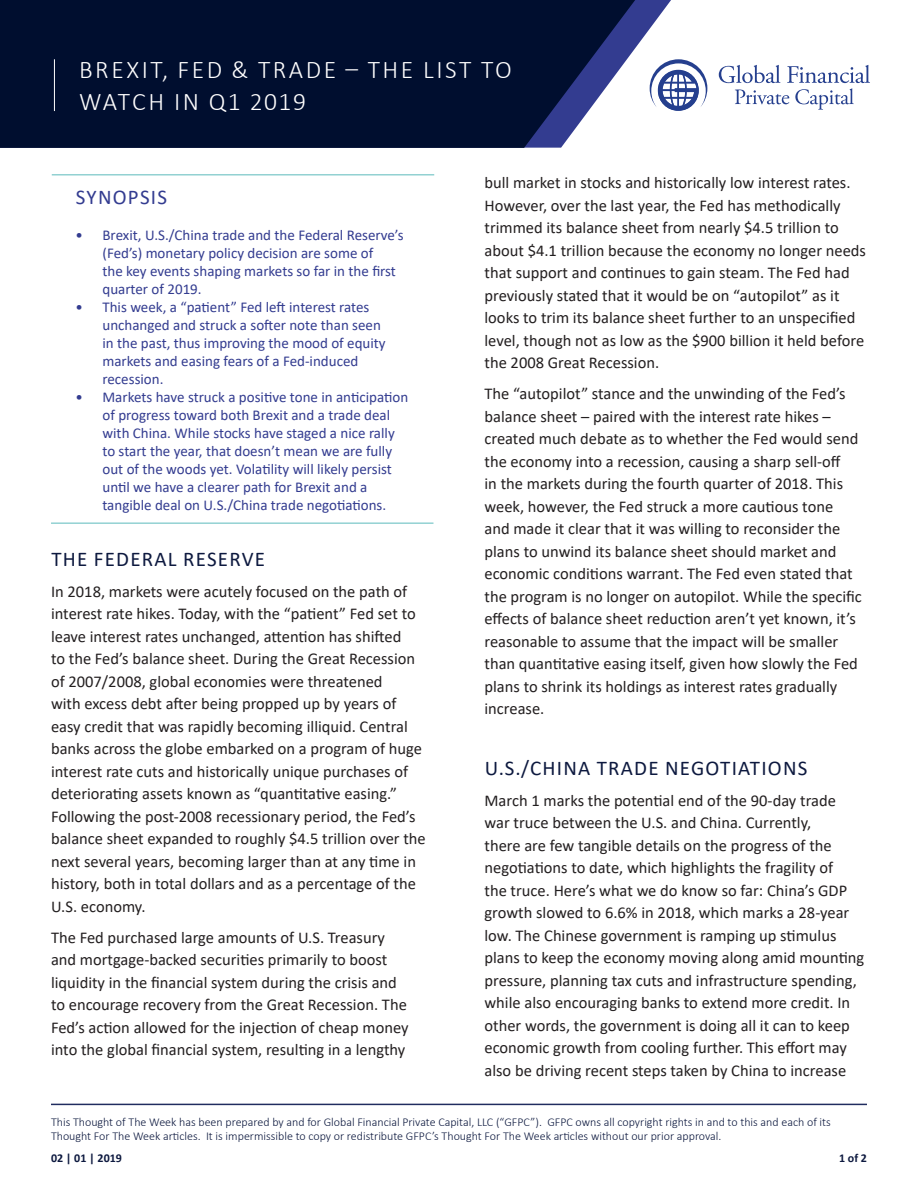
<style>
.page{position:relative;width:918px;height:1188px;background:#fff}
.page>*{position:absolute;margin:0;border:0;box-sizing:border-box;transform-origin:0 0}
.t1{font:300 25.5px/31.5px "Calibri";letter-spacing:.1em;color:#fff}
.Blue_Heading_Caps{font:21px "Calibri";letter-spacing:.06em;color:#0d193f}
.t2{font:21px "Calibri";letter-spacing:.06em;color:#333c90}
.Blue_Heading_Caps-2{font:16.5px/22.5px "Calibri";color:#231f20}
.t3{font:15px/18px "Calibri";color:#333c90}
.t4{font:300 12px/13.5px "Calibri";color:#0d193f}
.t5{font:700 12px "Calibri";color:#0d193f}
</style>
<div class="page">
<svg style="left:636px;top:0;width:35px;height:92px"></svg>
<svg style="left:0;top:0;width:636px;height:148px;background:#0c1a3c"></svg>
<svg style="left:650px;top:59px;width:57px;height:52px"></svg>
<svg style="left:719px;top:65px;width:151px;height:45px"></svg>
<hr style="left:54px;top:59px;width:1px;height:52px;background:#fff">
<hr style="left:51px;top:1104px;width:816px;height:1px;background:#202c5f">
<hr style="left:51px;top:523px;width:382px;height:1px;background:#5cbabc">
<hr style="left:52px;top:174px;width:382px;height:1px;background:#5cbabc">
<h1 class="t1" style="left:79px;top:54px;width:434px">BREXIT, FED &amp; TRADE – THE LIST TO<br>WATCH IN Q1 2019</h1>
<p class="t2" style="left:76px;top:182px;width:93px">SYNOPSIS</p>
<p class="t3" style="left:102px;top:226px;width:303px;text-indent:-27px">• Brexit, U.S./China trade and the Federal Reserve’s (Fed’s) monetary policy decision are some of<br>the key events shaping markets so far in the first quarter of 2019.</p>
<p class="t3" style="left:102px;top:298px;width:285px;text-indent:-27px">• This week, a “patient” Fed left interest rates unchanged and struck a softer note than seen in the past, thus improving the mood of equity markets and easing fears of a Fed-induced recession.</p>
<p class="t3" style="left:102px;top:388px;width:307px;text-indent:-27px">• Markets have struck a positive tone in anticipation of progress toward both Brexit and a trade deal with China. While stocks have staged a nice rally to start the year, that doesn’t mean we are fully out of the woods yet. Volatility will likely persist until we have a clearer path for Brexit and a tangible deal on U.S./China trade negotiations.</p>
<p class="Blue_Heading_Caps" style="left:51px;top:544px;width:215px">THE FEDERAL RESERVE</p>
<p class="Blue_Heading_Caps-2" style="left:51px;top:580px;width:376px">In 2018, markets were acutely focused on the path of interest rate hikes. Today, with the “patient” Fed set to leave interest rates unchanged, attention has shifted<br>to the Fed’s balance sheet. During the Great Recession of 2007/2008, global economies were threatened<br>with excess debt after being propped up by years of easy credit that was rapidly becoming illiquid. Central banks across the globe embarked on a program of huge interest rate cuts and historically unique purchases of deteriorating assets known as “quantitative easing.” Following the post-2008 recessionary period, the Fed’s balance sheet expanded to roughly $4.5 trillion over the next several years, becoming larger than at any time in history, both in total dollars and as a percentage of the U.S. economy.</p>
<p class="Blue_Heading_Caps-2" style="left:51px;top:926px;width:359px">The Fed purchased large amounts of U.S. Treasury and mortgage-backed securities primarily to boost liquidity in the financial system during the crisis and to encourage recovery from the Great Recession. The Fed’s action allowed for the injection of cheap money into the global financial system, resulting in a lengthy</p>
<p class="Blue_Heading_Caps-2" style="left:485px;top:171px;width:383px">bull market in stocks and historically low interest rates.<br>However, over the last year, the Fed has methodically trimmed its balance sheet from nearly $4.5 trillion to about $4.1 trillion because the economy no longer needs that support and continues to gain steam. The Fed had previously stated that it would be on “autopilot” as it looks to trim its balance sheet further to an unspecified level, though not as low as the $900 billion it held before the 2008 Great Recession.</p>
<p class="Blue_Heading_Caps-2" style="left:485px;top:382px;width:379px">The “autopilot” stance and the unwinding of the Fed’s balance sheet – paired with the interest rate hikes – created much debate as to whether the Fed would send the economy into a recession, causing a sharp sell-off<br>in the markets during the fourth quarter of 2018. This week, however, the Fed struck a more cautious tone and made it clear that it was willing to reconsider the plans to unwind its balance sheet should market and economic conditions warrant. The Fed even stated that the program is no longer on autopilot. While the specific effects of balance sheet reduction aren’t yet known, it’s reasonable to assume that the impact will be smaller than quantitative easing itself, given how slowly the Fed plans to shrink its holdings as interest rates gradually increase.</p>
<p class="Blue_Heading_Caps" style="left:485px;top:753px;width:324px">U.S./CHINA TRADE NEGOTIATIONS</p>
<p class="Blue_Heading_Caps-2" style="left:485px;top:788px;width:381px">March 1 marks the potential end of the 90-day trade war truce between the U.S. and China. Currently,<br>there are few tangible details on the progress of the negotiations to date, which highlights the fragility of<br>the truce. Here’s what we do know so far: China’s GDP growth slowed to 6.6% in 2018, which marks a 28-year low. The Chinese government is ramping up stimulus plans to keep the economy moving along amid mounting pressure, planning tax cuts and infrastructure spending, while also encouraging banks to extend more credit. In other words, the government is doing all it can to keep economic growth from cooling further. This effort may also be driving recent steps taken by China to increase</p>
<p class="t4" style="left:51px;top:1115px;width:781px">This Thought of The Week has been prepared by and for Global Financial Private Capital, LLC (“GFPC”). GFPC owns all copyright rights in and to this and each of its<br>Thought For The Week articles. It is impermissible to copy or redistribute GFPC’s Thought For The Week articles without our prior approval.</p>
<p class="t5" style="left:51px;top:1149px;width:72px">02 | 01 | 2019</p>
<p class="t5" style="left:839px;top:1149px;width:29px">1 of 2</p>
</div>
